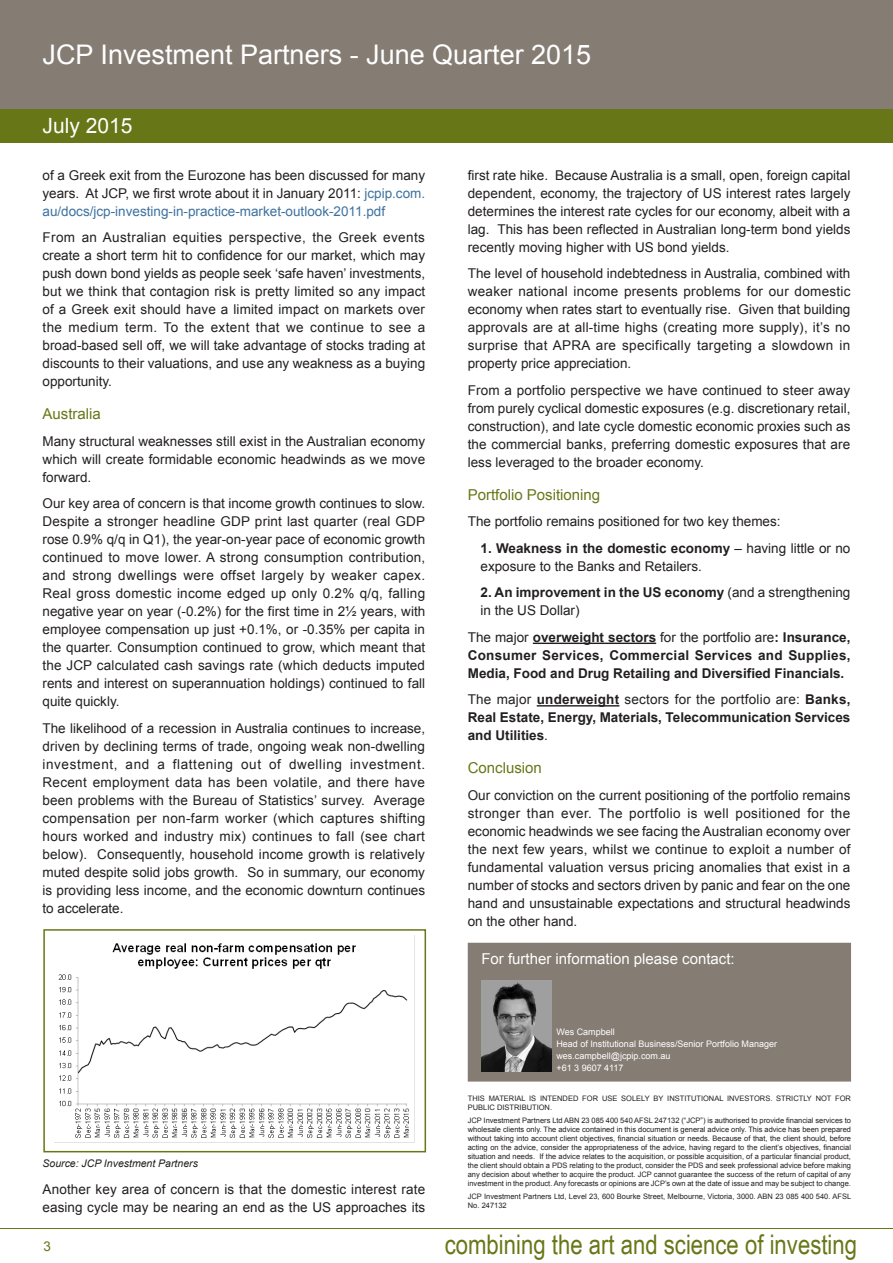
<style>
.page{position:relative;width:893px;height:1263px;background:#fff}
.page>*{position:absolute;margin:0;border:0;box-sizing:border-box;transform-origin:0 0}
.t1{font:27px "Arial";color:#fff}
.t2{font:27px "Arial Narrow";color:#677717}
.t3{font:21px "Arial";color:#fff}
.sub_heading{font:15px "Arial";color:#677717}
.front_cover_green_ba{font:15px "Arial";color:#fff}
.body{font:13.5px/18px "Arial";color:#231f20;text-align:justify}
.body-2{font:700 13.5px/18px "Arial";color:#231f20;text-align:justify}
.body-3{font:13.5px "Arial";color:#677717}
.body-4{font:italic 10.5px "Arial";color:#231f20}
.front_cover_green_ba-2{font:9px "Arial";color:#fff}
.legals{font:7.5px/9px "Arial";color:#231f20}
.s1{color:#3d729f}
.s2{font-weight:700}
.s3{font-weight:400}
</style>
<div class="page">
<div style="left:0;top:0;width:893px;height:109px;background:#857c74"></div>
<div style="left:0;top:109px;width:893px;height:33px;background:#677717"></div>
<hr style="left:0;top:1228px;width:893px;height:1px;background:#677717">
<hr style="left:533px;top:643px;width:123px;height:1px;background:#231f20">
<hr style="left:537px;top:705px;width:82px;height:1px;background:#231f20">
<img style="left:55px;top:943px;width:359px;height:200px">
<div style="left:43px;top:929px;width:383px;height:223px;border:2px solid #677717"></div>
<div style="left:468px;top:943px;width:382px;height:138px;background:#857c74"></div>
<img style="left:481px;top:980px;width:70px;height:91px">
<h1 class="t1" style="left:43px;top:37px;width:550px">JCP Investment Partners - June Quarter 2015</h1>
<h2 class="t3" style="left:43px;top:112px;width:91px">July 2015</h2>
<p class="body" style="left:43px;top:166px;width:384px">of a Greek exit from the Eurozone has been discussed for many years. At JCP, we first wrote about it in January 2011: <span class="s1">jcpip.com. au/docs/jcp-investing-in-practice-market-outlook-2011.pdf</span></p>
<p class="body" style="left:43px;top:229px;width:384px">From an Australian equities perspective, the Greek events create a short term hit to confidence for our market, which may push down bond yields as people seek ‘safe haven’ investments, but we think that contagion risk is pretty limited so any impact of a Greek exit should have a limited impact on markets over the medium term. To the extent that we continue to see a broad-based sell off, we will take advantage of stocks trading at discounts to their valuations, and use any weakness as a buying opportunity.</p>
<p class="sub_heading" style="left:43px;top:404px;width:60px">Australia</p>
<p class="body" style="left:43px;top:432px;width:384px">Many structural weaknesses still exist in the Australian economy which will create formidable economic headwinds as we move forward.</p>
<p class="body" style="left:43px;top:495px;width:384px">Our key area of concern is that income growth continues to slow.<br>Despite a stronger headline GDP print last quarter (real GDP rose 0.9% q/q in Q1), the year-on-year pace of economic growth continued to move lower. A strong consumption contribution, and strong dwellings were offset largely by weaker capex.<br>Real gross domestic income edged up only 0.2% q/q, falling negative year on year (-0.2%) for the first time in 2½ years, with employee compensation up just +0.1%, or -0.35% per capita in the quarter. Consumption continued to grow, which meant that the JCP calculated cash savings rate (which deducts imputed rents and interest on superannuation holdings) continued to fall quite quickly.</p>
<p class="body" style="left:43px;top:719px;width:384px">The likelihood of a recession in Australia continues to increase, driven by declining terms of trade, ongoing weak non-dwelling investment, and a flattening out of dwelling investment.<br>Recent employment data has been volatile, and there have been problems with the Bureau of Statistics’ survey. Average compensation per non-farm worker (which captures shifting hours worked and industry mix) continues to fall (see chart below). Consequently, household income growth is relatively muted despite solid jobs growth. So in summary, our economy is providing less income, and the economic downturn continues to accelerate.</p>
<p class="body" style="left:468px;top:166px;width:384px">first rate hike. Because Australia is a small, open, foreign capital dependent, economy, the trajectory of US interest rates largely determines the interest rate cycles for our economy, albeit with a lag. This has been reflected in Australian long-term bond yields recently moving higher with US bond yields.</p>
<p class="body" style="left:468px;top:265px;width:384px">The level of household indebtedness in Australia, combined with weaker national income presents problems for our domestic economy when rates start to eventually rise. Given that building approvals are at all-time highs (creating more supply), it’s no surprise that APRA are specifically targeting a slowdown in property price appreciation.</p>
<p class="body" style="left:468px;top:381px;width:384px">From a portfolio perspective we have continued to steer away from purely cyclical domestic exposures (e.g. discretionary retail, construction), and late cycle domestic economic proxies such as the commercial banks, preferring domestic exposures that are less leveraged to the broader economy.</p>
<p class="sub_heading" style="left:468px;top:485px;width:134px">Portfolio Positioning</p>
<p class="body" style="left:468px;top:513px;width:314px">The portfolio remains positioned for two key themes:</p>
<p class="body" style="left:480px;top:539px;width:371px"><span class="s2">1. Weakness in the domestic economy</span> – having little or no exposure to the Banks and Retailers.</p>
<p class="body" style="left:480px;top:584px;width:371px"><span class="s2">2. An improvement in the US economy</span> (and a strengthening in the US Dollar)</p>
<p class="body-2" style="left:468px;top:628px;width:384px"><span class="s3">The major</span> overweight sectors <span class="s3">for the portfolio are</span>: Insurance, Consumer Services, Commercial Services and Supplies, Media, Food and Drug Retailing and Diversified Financials.</p>
<p class="body-2" style="left:468px;top:691px;width:384px"><span class="s3">The major</span> underweight <span class="s3">sectors for the portfolio are:</span> Banks, Real Estate, Energy, Materials, Telecommunication Services and Utilities<span class="s3">.</span></p>
<p class="sub_heading" style="left:468px;top:758px;width:76px">Conclusion</p>
<p class="body" style="left:468px;top:786px;width:384px">Our conviction on the current positioning of the portfolio remains stronger than ever. The portfolio is well positioned for the economic headwinds we see facing the Australian economy over the next few years, whilst we continue to exploit a number of fundamental valuation versus pricing anomalies that exist in a number of stocks and sectors driven by panic and fear on the one hand and unsustainable expectations and structural headwinds on the other hand.</p>
<p class="front_cover_green_ba" style="left:481px;top:949px;width:255px">For further information please contact:</p>
<p class="body-4" style="left:43px;top:1157px;width:157px">Source: JCP Investment Partners</p>
<p class="body" style="left:43px;top:1180px;width:384px">Another key area of concern is that the domestic interest rate easing cycle may be nearing an end as the US approaches its</p>
<p class="body-3" style="left:43px;top:1237px;width:9px">3</p>
<p class="front_cover_green_ba-2" style="left:556px;top:1026px;width:60px">Wes Campbell</p>
<p class="front_cover_green_ba-2" style="left:556px;top:1038px;width:222px">Head of Institutional Business/Senior Portfolio Manager</p>
<p class="front_cover_green_ba-2" style="left:556px;top:1050px;width:116px">wes.campbell@jcpip.com.au</p>
<p class="front_cover_green_ba-2" style="left:556px;top:1062px;width:69px">+61 3 9607 4117</p>
<p class="legals" style="left:468px;top:1094px;width:385px">THIS MATERIAL IS INTENDED FOR USE SOLELY BY INSTITUTIONAL INVESTORS. STRICTLY NOT FOR<br>PUBLIC DISTRIBUTION.</p>
<p class="legals" style="left:468px;top:1116px;width:385px;text-align:justify">JCP Investment Partners Ltd ABN 23 085 400 540 AFSL 247132 (“JCP”) is authorised to provide financial services to wholesale clients only. The advice contained in this document is general advice only. This advice has been prepared without taking into account client objectives, financial situation or needs. Because of that, the client should, before acting on the advice, consider the appropriateness of the advice, having regard to the client’s objectives, financial situation and needs. If the advice relates to the acquisition, or possible acquisition, of a particular financial product, the client should obtain a PDS relating to the product, consider the PDS and seek professional advice before making any decision about whether to acquire the product. JCP cannot guarantee the success of the return of capital of any investment in the product. Any forecasts or opinions are JCP’s own at the date of issue and may be subject to change.</p>
<p class="legals" style="left:468px;top:1192px;width:385px">JCP Investment Partners Ltd, Level 23, 600 Bourke Street, Melbourne, Victoria, 3000. ABN 23 085 400 540. AFSL<br>No. 247132</p>
<h1 class="t2" style="left:445px;top:1225px;width:414px">combining the art and science of investing</h1>
</div>
